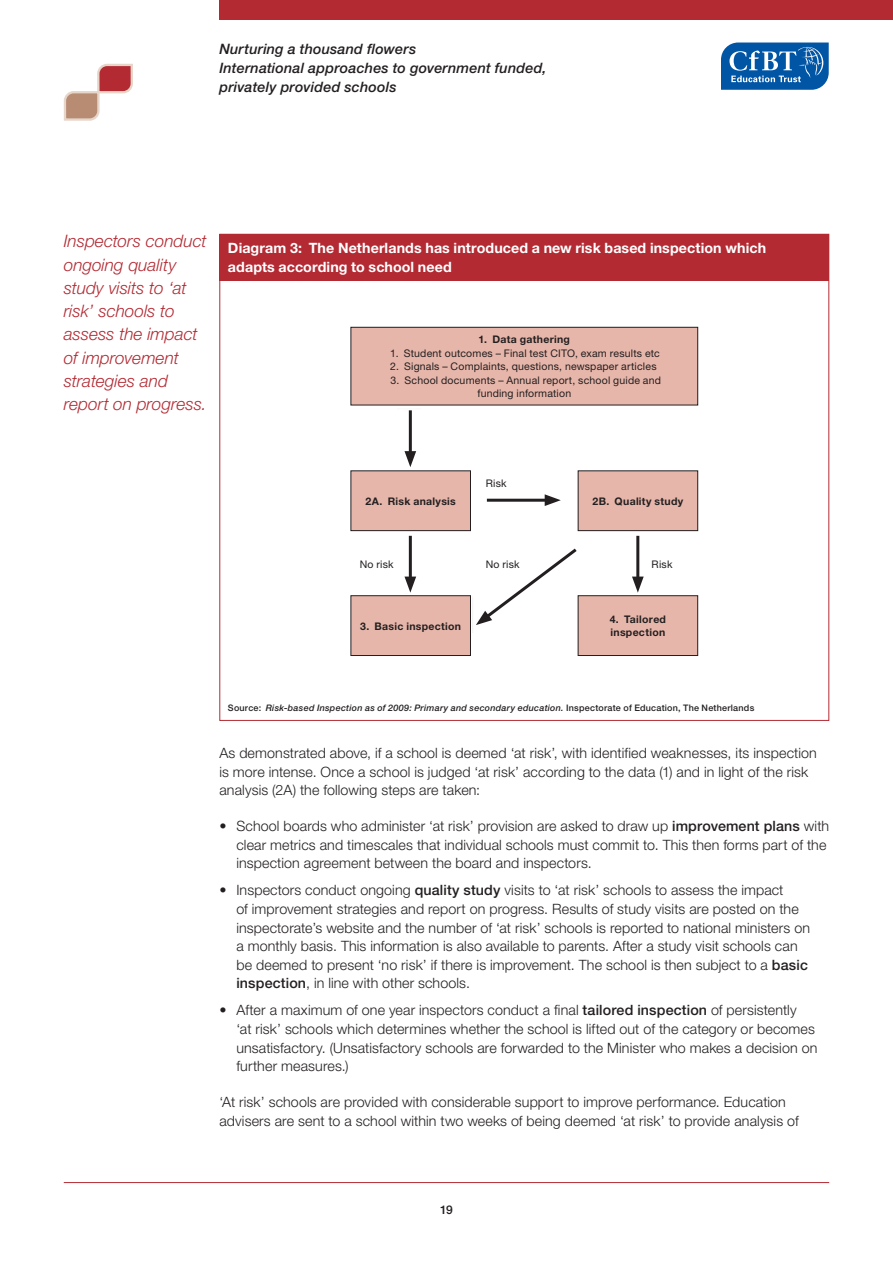
<style>
.page{position:relative;width:893px;height:1263px;background:#fff}
.page>*{position:absolute;margin:0;border:0;box-sizing:border-box;transform-origin:0 0}
.t1{font:italic 300 17.25px/23.2px "Helvetica Neue LT";color:#b32a33}
.t2{font:italic 500 14.4px/18.9px "Helvetica Neue LT";letter-spacing:.01em;color:#231f20}
.t3{font:300 14.25px/18.6px "Helvetica Neue LT";letter-spacing:.01em;color:#231f20}
.t4{font:700 14.25px/18.8px "Helvetica Neue LT";letter-spacing:.005em;color:#fff}
.t5{font:500 12px "Helvetica Neue LT";color:#231f20}
.t6{font:10.5px/13.5px "Helvetica Neue LT";letter-spacing:.02em;color:#231f20;text-align:center}
.t7{font:700 10.5px/13.5px "Helvetica Neue LT";letter-spacing:.025em;color:#231f20}
.t8{font:italic 500 9px "Helvetica Neue LT";letter-spacing:.03em;color:#231f20}
.s1{font-style:normal}
.s2{font-weight:500}
</style>
<div class="page">
<svg style="left:721px;top:43px;width:108px;height:47px;background:#2e73b4"></svg>
<svg style="left:63px;top:63px;width:70px;height:58px"></svg>
<div style="left:219px;top:0;width:674px;height:20px;background:#b32a33"></div>
<hr style="left:64px;top:1182px;width:765px;height:1px;background:#b32a33">
<div style="left:219px;top:234px;width:610px;height:47px;background:#b32a33"></div>
<img style="left:472px;top:599px;width:1px;height:34px">
<div style="left:351px;top:327px;width:347px;height:78px;background:#e7b6aa"></div>
<div style="left:350px;top:327px;width:348px;height:78px;border:1px solid #231f20"></div>
<div style="left:578px;top:471px;width:120px;height:60px;background:#e7b6aa"></div>
<div style="left:578px;top:470px;width:120px;height:61px;border:1px solid #231f20"></div>
<div style="left:578px;top:596px;width:120px;height:59px;background:#e7b6aa"></div>
<div style="left:578px;top:595px;width:120px;height:61px;border:1px solid #231f20"></div>
<div style="left:351px;top:471px;width:119px;height:60px;background:#e7b6aa"></div>
<div style="left:350px;top:470px;width:121px;height:61px;border:1px solid #231f20"></div>
<div style="left:351px;top:596px;width:119px;height:59px;background:#e7b6aa"></div>
<div style="left:350px;top:595px;width:121px;height:61px;border:1px solid #231f20"></div>
<hr style="left:409px;top:410px;width:3px;height:47px;background:#231f20">
<svg style="left:404px;top:451px;width:12px;height:16px"></svg>
<hr style="left:409px;top:536px;width:3px;height:46px;background:#231f20">
<svg style="left:404px;top:577px;width:12px;height:16px"></svg>
<hr style="left:487px;top:499px;width:63px;height:3px;background:#231f20">
<svg style="left:545px;top:494px;width:16px;height:12px"></svg>
<hr style="left:636px;top:536px;width:3px;height:46px;background:#231f20">
<svg style="left:632px;top:577px;width:12px;height:16px"></svg>
<svg style="left:476px;top:548px;width:104px;height:77px"></svg>
<p class="t2" style="left:219px;top:39px;width:329px">Nurturing a thousand flowers<br>International approaches to government funded, privately provided schools</p>
<p class="t1" style="left:64px;top:229px;width:144px">Inspectors conduct ongoing quality study visits to ‘at risk’ schools to assess the impact of improvement strategies and report on progress.</p>
<p class="t4" style="left:228px;top:239px;width:540px">Diagram 3: The Netherlands has introduced a new risk based inspection which adapts according to school need</p>
<p class="t7" style="left:479px;top:332px;width:93px">1. Data gathering</p>
<p class="t6" style="left:390px;top:346px;width:271px">1. Student outcomes – Final test CITO, exam results etc</p>
<p class="t6" style="left:390px;top:360px;width:268px">2. Signals – Complaints, questions, newspaper articles</p>
<p class="t6" style="left:390px;top:373px;width:272px">3. School documents – Annual report, school guide and funding information</p>
<p class="t7" style="left:365px;top:494px;width:92px">2A. Risk analysis</p>
<p class="t6" style="left:360px;top:557px;width:35px">No risk</p>
<p class="t7" style="left:360px;top:619px;width:102px">3. Basic inspection</p>
<p class="t6" style="left:486px;top:476px;width:22px">Risk</p>
<p class="t7" style="left:593px;top:494px;width:92px">2B. Quality study</p>
<p class="t6" style="left:486px;top:557px;width:35px">No risk</p>
<p class="t6" style="left:652px;top:557px;width:22px">Risk</p>
<p class="t7" style="left:610px;top:612px;width:58px">4. Tailored inspection</p>
<p class="t8" style="left:228px;top:702px;width:528px"><span class="s1">Source:</span> Risk-based Inspection as of 2009: Primary and secondary education. <span class="s1">Inspectorate of Education, The Netherlands</span></p>
<p class="t3" style="left:219px;top:743px;width:599px">As demonstrated above, if a school is deemed ‘at risk’, with identified weaknesses, its inspection is more intense. Once a school is judged ‘at risk’ according to the data (1) and in light of the risk analysis (2A) the following steps are taken:</p>
<p class="t3" style="left:236px;top:816px;width:594px;text-indent:-17px">• School boards who administer ‘at risk’ provision are asked to draw up <span class="s2">improvement plans</span> with clear metrics and timescales that individual schools must commit to. This then forms part of the inspection agreement between the board and inspectors.</p>
<p class="t3" style="left:236px;top:881px;width:575px;text-indent:-17px">• Inspectors conduct ongoing <span class="s2">quality study</span> visits to ‘at risk’ schools to assess the impact<br>of improvement strategies and report on progress. Results of study visits are posted on the inspectorate’s website and the number of ‘at risk’ schools is reported to national ministers on a monthly basis. This information is also available to parents. After a study visit schools can be deemed to present ‘no risk’ if there is improvement. The school is then subject to a <span class="s2">basic inspection</span>, in line with other schools.</p>
<p class="t3" style="left:236px;top:1001px;width:582px;text-indent:-17px">• After a maximum of one year inspectors conduct a final <span class="s2">tailored inspection</span> of persistently<br>‘at risk’ schools which determines whether the school is lifted out of the category or becomes unsatisfactory. (Unsatisfactory schools are forwarded to the Minister who makes a decision on further measures.)</p>
<p class="t3" style="left:219px;top:1092px;width:581px">‘At risk’ schools are provided with considerable support to improve performance. Education advisers are sent to a school within two weeks of being deemed ‘at risk’ to provide analysis of</p>
<p class="t5" style="left:440px;top:1202px;width:14px">19</p>
</div>
